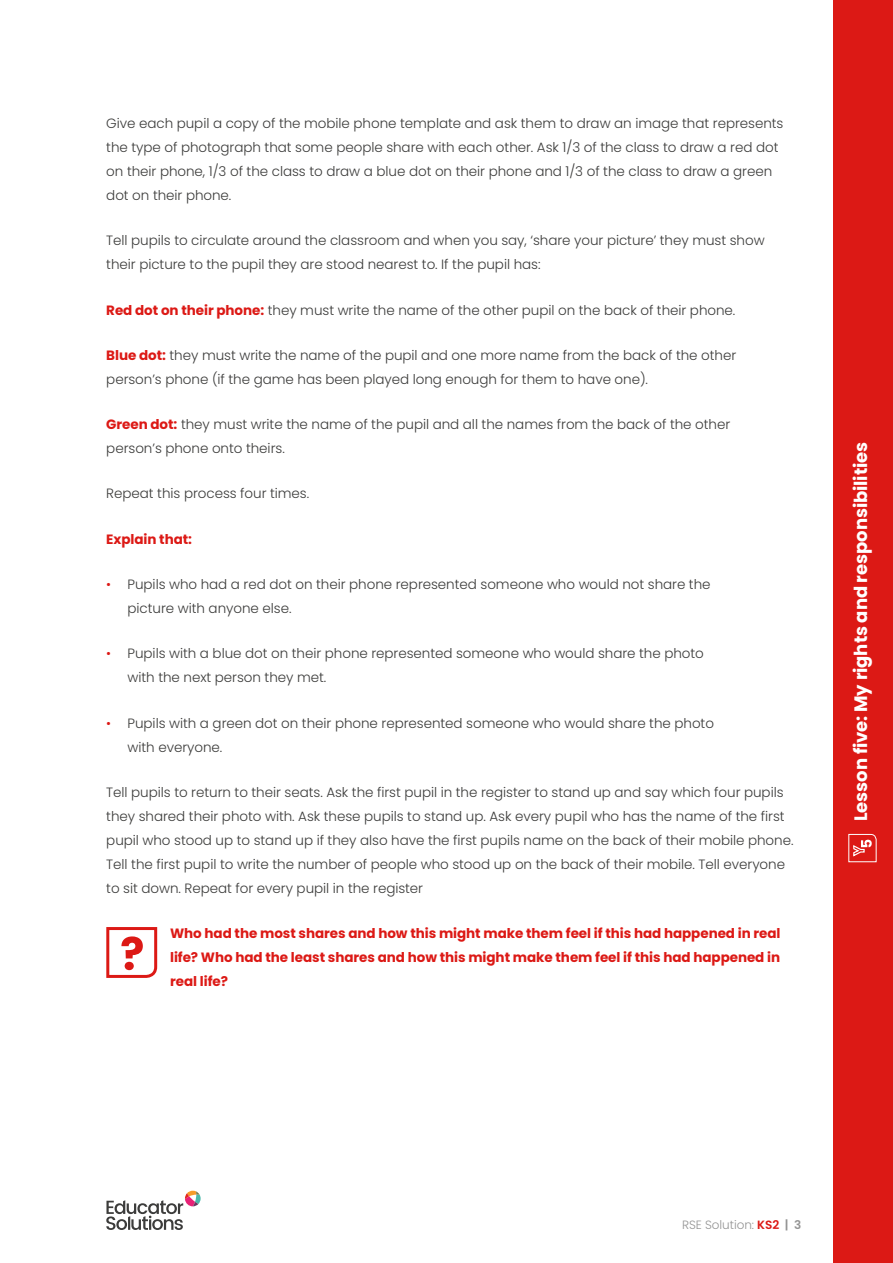
<style>
.page{position:relative;width:893px;height:1263px;background:#fff}
.page>*{position:absolute;margin:0;border:0;box-sizing:border-box;transform-origin:0 0}
.t1{font:700 18px "Poppins";letter-spacing:-.005em;color:#fff}
.t2{font:300 13.5px/24px "Poppins";letter-spacing:-.005em;color:#3c3c3b}
.t3{font:700 13.5px/24px "Poppins";letter-spacing:-.005em;color:#dc1915;text-align:justify}
.t4{font:300 12px "Poppins";letter-spacing:-.005em;color:#949494}
.s1{font-weight:700;color:#dc1915}
.s2{color:#dc1915}
.s3{font-weight:600;color:#dc1915}
.s4{font-weight:600}
</style>
<div class="page">
<div style="left:833px;top:0;width:60px;height:1263px;background:#dc1915"></div>
<svg style="left:106px;top:1191px;width:95px;height:39px"></svg>
<svg style="left:848px;top:833px;width:29px;height:30px"></svg>
<svg style="left:106px;top:927px;width:52px;height:51px"></svg>
<p class="t2" style="left:106px;top:113px;width:679px">Give each pupil a copy of the mobile phone template and ask them to draw an image that represents the type of photograph that some people share with each other. Ask 1/3 of the class to draw a red dot on their phone, 1/3 of the class to draw a blue dot on their phone and 1/3 of the class to draw a green dot on their phone.</p>
<p class="t2" style="left:106px;top:230px;width:660px">Tell pupils to circulate around the classroom and when you say, ‘share your picture’ they must show their picture to the pupil they are stood nearest to. If the pupil has:</p>
<p class="t2" style="left:106px;top:299px;width:630px"><span class="s1">Red dot on their phone:</span> they must write the name of the other pupil on the back of their phone.</p>
<p class="t2" style="left:106px;top:345px;width:631px"><span class="s1">Blue dot:</span> they must write the name of the pupil and one more name from the back of the other person’s phone (if the game has been played long enough for them to have one).</p>
<p class="t2" style="left:106px;top:414px;width:625px"><span class="s1">Green dot:</span> they must write the name of the pupil and all the names from the back of the other person’s phone onto theirs.</p>
<p class="t2" style="left:106px;top:483px;width:204px">Repeat this process four times.</p>
<p class="t3" style="left:106px;top:529px;width:87px">Explain that:</p>
<p class="t2" style="left:128px;top:574px;width:584px;text-indent:-21px"><span class="s2">•</span> Pupils who had a red dot on their phone represented someone who would not share the picture with anyone else.</p>
<p class="t2" style="left:128px;top:643px;width:578px;text-indent:-21px"><span class="s2">•</span> Pupils with a blue dot on their phone represented someone who would share the photo with the next person they met.</p>
<p class="t2" style="left:128px;top:712px;width:588px;text-indent:-21px"><span class="s2">•</span> Pupils with a green dot on their phone represented someone who would share the photo with everyone.</p>
<p class="t2" style="left:106px;top:782px;width:689px">Tell pupils to return to their seats. Ask the first pupil in the register to stand up and say which four pupils they shared their photo with. Ask these pupils to stand up. Ask every pupil who has the name of the first pupil who stood up to stand up if they also have the first pupils name on the back of their mobile phone.<br>Tell the first pupil to write the number of people who stood up on the back of their mobile. Tell everyone to sit down. Repeat for every pupil in the register</p>
<p class="t3" style="left:170px;top:923px;width:612px">Who had the most shares and how this might make them feel if this had happened in real life? Who had the least shares and how this might make them feel if this had happened in real life?</p>
<h1 class="t1" style="left:854px;top:821px;width:381px;rotate:-90deg">Lesson five: My rights and responsibilities</h1>
<p class="t4" style="left:682px;top:1220px;width:121px">RSE Solution: <span class="s3">KS2</span> <span class="s4">| 3</span></p>
</div>
